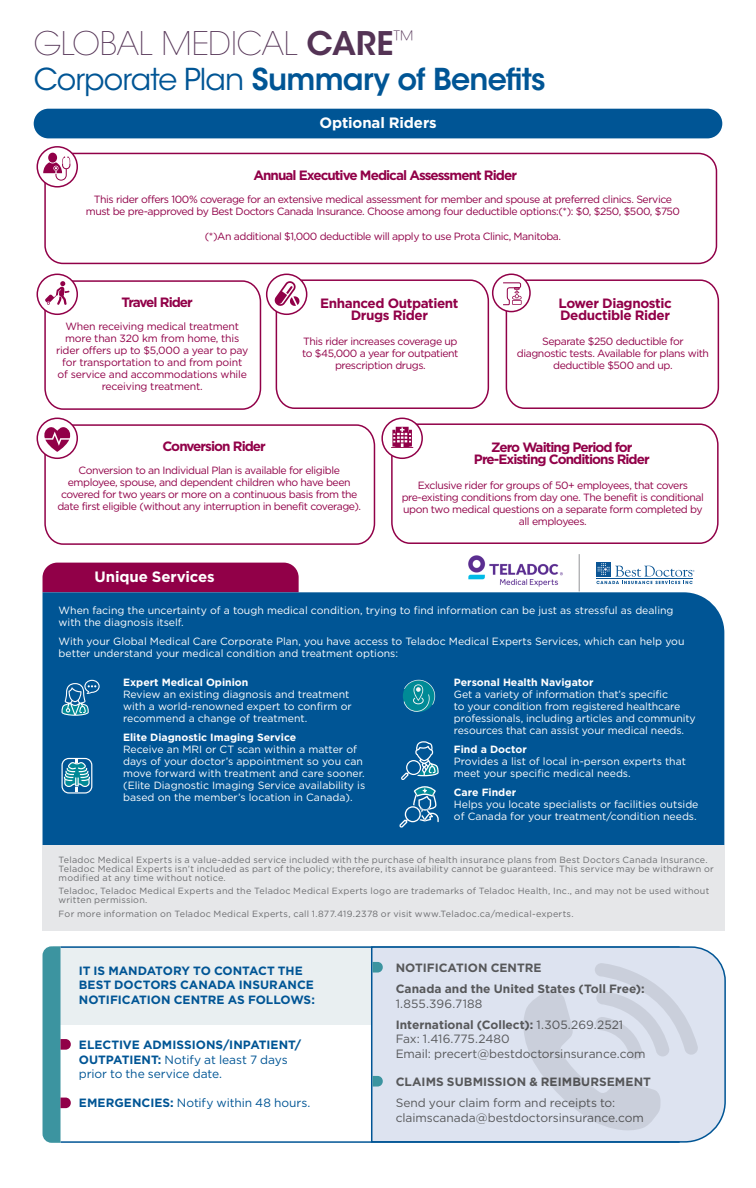
<style>
.page{position:relative;width:756px;height:1188px;background:#fff}
.page>*{position:absolute;margin:0;border:0;box-sizing:border-box;transform-origin:0 0}
.Títulos_2{font:200 32.4px "ITC Avant Garde Std";letter-spacing:-.005em;color:#543355}
.t1{font:600 30px "ITC Avant Garde Std";letter-spacing:-.025em;color:#005595}
.subheading{font:700 15px "Gotham HTF";letter-spacing:-.01em;color:#fff}
.Unique_Services_BLUE{font:700 13.5px "Gotham HTF";letter-spacing:-.07em;color:#910048}
.Unique_Services_BLUE-2{font:700 13.5px/12px "Gotham HTF";letter-spacing:-.03em;color:#910048;text-align:center}
.subheading-2{font:700 12px/14.4px "Gotham HTF";color:#005595}
.subheading-3{font:12px "Gotham HTF";letter-spacing:-.005em;color:#57585a}
.subheading-4{font:700 12px "Gotham HTF";color:#57585a}
.subheading-5{font:12px "Gotham HTF";letter-spacing:-.005em;color:#005595}
.subheading-6{font:12px "Gotham HTF";letter-spacing:.015em;color:#57585a}
.Unique_Services_BLUE-3{font:10.5px/12px "Gotham HTF";color:#fff}
.Unique_Services_BLUE-4{font:10.5px/12px "Gotham HTF";letter-spacing:-.04em;color:#910048;text-align:center}
.Unique_Services_BLUE-5{font:10.5px/12px "Gotham HTF";letter-spacing:-.02em;color:#910048;text-align:center}
.Unique_Services_BLUE-6{font:700 10.5px "Gotham HTF";color:#fff}
.subheading-7{font:9px/9px "Gotham HTF";letter-spacing:.025em;color:#6c6d70}
.s1{font-weight:600}
.s2{font-weight:400}
.s3{font-weight:700}
</style>
<div class="page">
<div style="left:34px;top:109px;width:688px;height:29px;background:#005595;border-radius:15px"></div>
<div style="left:44px;top:153px;width:673px;height:111px;border:2px solid #910048;border-radius:18px"></div>
<svg style="left:44px;top:424px;width:332px;height:121px"></svg>
<svg style="left:390px;top:423px;width:329px;height:121px"></svg>
<svg style="left:37px;top:147px;width:40px;height:40px"></svg>
<div style="left:37px;top:146px;width:41px;height:42px;border:2px solid #910048;border-radius:50%"></div>
<div style="left:48px;top:153px;width:9px;height:10px;background:#910048;border-radius:50%"></div>
<svg style="left:43px;top:156px;width:27px;height:25px"></svg>
<svg style="left:37px;top:274px;width:40px;height:40px"></svg>
<div style="left:37px;top:274px;width:41px;height:41px;border:2px solid #910048;border-radius:50%"></div>
<svg style="left:44px;top:280px;width:218px;height:130px"></svg>
<svg style="left:267px;top:274px;width:40px;height:40px"></svg>
<div style="left:266px;top:274px;width:41px;height:41px;border:2px solid #910048;border-radius:50%"></div>
<svg style="left:274px;top:279px;width:216px;height:130px"></svg>
<div style="left:492px;top:274px;width:39px;height:38px;border:2px solid #910048;border-radius:50%"></div>
<svg style="left:503px;top:279px;width:217px;height:130px"></svg>
<svg style="left:37px;top:418px;width:40px;height:40px"></svg>
<div style="left:37px;top:418px;width:41px;height:41px;border:2px solid #910048;border-radius:50%"></div>
<svg style="left:43px;top:426px;width:28px;height:26px"></svg>
<div style="left:382px;top:418px;width:40px;height:40px;background:#fff;border-radius:50%"></div>
<div style="left:381px;top:418px;width:42px;height:41px;border:2px solid #910048;border-radius:50%"></div>
<svg style="left:391px;top:427px;width:22px;height:21px"></svg>
<div style="left:43px;top:563px;width:256px;height:29px;background:#910048"></div>
<div style="left:43px;top:592px;width:681px;height:254px;background:#005595"></div>
<svg style="left:61px;top:680px;width:39px;height:36px"></svg>
<svg style="left:61px;top:758px;width:31px;height:36px"></svg>
<svg style="left:401px;top:741px;width:38px;height:39px"></svg>
<svg style="left:399px;top:786px;width:40px;height:42px;background:#3178a9"></svg>
<svg style="left:404px;top:680px;width:31px;height:32px"></svg>
<div style="left:43px;top:846px;width:682px;height:85px;background:#e6e7e9"></div>
<div style="left:596px;top:562px;width:15px;height:14px;background:#0b5595"></div>
<svg style="left:596px;top:563px;width:98px;height:21px"></svg>
<img style="left:468px;top:555px;width:95px;height:32px">
<hr style="left:579px;top:554px;width:1px;height:37px;background:#939598">
<div style="left:53px;top:946px;width:322px;height:79px;background:#e9eff1"></div>
<hr style="left:61px;top:946px;width:619px;height:2px;background:#005595">
<div style="left:370px;top:946px;width:356px;height:197px;background:#dde3f0"></div>
<hr style="left:61px;top:1141px;width:619px;height:2px;background:#005595">
<svg style="left:372px;top:962px;width:11px;height:11px"></svg>
<svg style="left:372px;top:1076px;width:11px;height:11px"></svg>
<svg style="left:43px;top:946px;width:28px;height:197px"></svg>
<svg style="left:523px;top:963px;width:176px;height:168px;background:#d5dbe8"></svg>
<p class="Títulos_2" style="left:34px;top:24px;width:384px">GLOBAL MEDICAL <span class="s1">CARE</span><sup>™</sup></p>
<p class="t1" style="left:34px;top:60px;width:513px"><span class="s2">Corporate Plan</span> Summary of Benefits</p>
<p class="subheading" style="left:319px;top:114px;width:119px">Optional Riders</p>
<p class="Unique_Services_BLUE" style="left:253px;top:167px;width:265px">Annual Executive Medical Assessment Rider</p>
<p class="Unique_Services_BLUE-4" style="left:86px;top:193px;width:596px">This rider offers 100% coverage for an extensive medical assessment for member and spouse at preferred clinics. Service must be pre-approved by Best Doctors Canada Insurance. Choose among four deductible options:(*): $0, $250, $500, $750</p>
<p class="Unique_Services_BLUE-4" style="left:205px;top:230px;width:358px">(*)An additional $1,000 deductible will apply to use Prota Clinic, Manitoba.</p>
<p class="Unique_Services_BLUE" style="left:121px;top:295px;width:73px">Travel Rider</p>
<p class="Unique_Services_BLUE-5" style="left:56px;top:320px;width:194px">When receiving medical treatment more than 320 km from home, this rider offers up to $5,000 a year to pay for transportation to and from point of service and accommodations while receiving treatment.</p>
<p class="Unique_Services_BLUE-2" style="left:320px;top:297px;width:140px">Enhanced Outpatient<br>Drugs Rider</p>
<p class="Unique_Services_BLUE-4" style="left:302px;top:335px;width:158px">This rider increases coverage up to $45,000 a year for outpatient prescription drugs.</p>
<p class="Unique_Services_BLUE-2" style="left:559px;top:297px;width:115px;text-align:left">Lower Diagnostic<br>Deductible Rider</p>
<p class="Unique_Services_BLUE-4" style="left:517px;top:335px;width:194px">Separate $250 deductible for diagnostic tests. Available for plans with deductible $500 and up.</p>
<p class="Unique_Services_BLUE" style="left:162px;top:439px;width:105px">Conversion Rider</p>
<p class="Unique_Services_BLUE-4" style="left:57px;top:464px;width:305px">Conversion to an Individual Plan is available for eligible employee, spouse, and dependent children who have been covered for two years or more on a continuous basis from the date first eligible (without any interruption in benefit coverage).</p>
<p class="Unique_Services_BLUE" style="left:491px;top:439px;width:143px">Zero Waiting Period for</p>
<p class="Unique_Services_BLUE" style="left:474px;top:451px;width:177px">Pre-Existing Conditions Rider</p>
<p class="Unique_Services_BLUE-4" style="left:402px;top:479px;width:304px">Exclusive rider for groups of 50+ employees, that covers pre-existing conditions from day one. The benefit is conditional upon two medical questions on a separate form completed by all employees.</p>
<p class="subheading" style="left:95px;top:568px;width:122px">Unique Services</p>
<p class="Unique_Services_BLUE-3" style="left:59px;top:604px;width:616px">When facing the uncertainty of a tough medical condition, trying to find information can be just as stressful as dealing with the diagnosis itself.</p>
<p class="Unique_Services_BLUE-3" style="left:59px;top:635px;width:627px">With your Global Medical Care Corporate Plan, you have access to Teladoc Medical Experts Services, which can help you better understand your medical condition and treatment options:</p>
<p class="Unique_Services_BLUE-6" style="left:123px;top:677px;width:127px">Expert Medical Opinion</p>
<p class="Unique_Services_BLUE-3" style="left:123px;top:689px;width:230px">Review an existing diagnosis and treatment with a world-renowned expert to confirm or recommend a change of treatment.</p>
<p class="Unique_Services_BLUE-6" style="left:123px;top:731px;width:175px">Elite Diagnostic Imaging Service</p>
<p class="Unique_Services_BLUE-3" style="left:123px;top:743px;width:244px">Receive an MRI or CT scan within a matter of days of your doctor’s appointment so you can move forward with treatment and care sooner. (Elite Diagnostic Imaging Service availability is based on the member’s location in Canada).</p>
<p class="Unique_Services_BLUE-6" style="left:454px;top:677px;width:141px">Personal Health Navigator</p>
<p class="Unique_Services_BLUE-3" style="left:454px;top:689px;width:243px">Get a variety of information that’s specific<br>to your condition from registered healthcare professionals, including articles and community resources that can assist your medical needs.</p>
<p class="Unique_Services_BLUE-6" style="left:454px;top:743px;width:74px">Find a Doctor</p>
<p class="Unique_Services_BLUE-3" style="left:454px;top:755px;width:234px">Provides a list of local in-person experts that meet your specific medical needs.</p>
<p class="Unique_Services_BLUE-6" style="left:454px;top:786px;width:64px">Care Finder</p>
<p class="Unique_Services_BLUE-3" style="left:454px;top:798px;width:246px">Helps you locate specialists or facilities outside of Canada for your treatment/condition needs.</p>
<p class="subheading-7" style="left:59px;top:855px;width:657px">Teladoc Medical Experts is a value-added service included with the purchase of health insurance plans from Best Doctors Canada Insurance.<br>Teladoc Medical Experts isn’t included as part of the policy; therefore, its availability cannot be guaranteed. This service may be withdrawn or modified at any time without notice.</p>
<p class="subheading-7" style="left:59px;top:887px;width:652px">Teladoc, Teladoc Medical Experts and the Teladoc Medical Experts logo are trademarks of Teladoc Health, Inc., and may not be used without written permission.</p>
<p class="subheading-7" style="left:59px;top:909px;width:517px">For more information on Teladoc Medical Experts, call 1.877.419.2378 or visit www.Teladoc.ca/medical-experts.</p>
<p class="subheading-2" style="left:79px;top:963px;width:238px">IT IS MANDATORY TO CONTACT THE<br>BEST DOCTORS CANADA INSURANCE<br>NOTIFICATION CENTRE AS FOLLOWS:</p>
<p class="subheading-2" style="left:79px;top:1037px;width:224px">ELECTIVE ADMISSIONS/INPATIENT/<br>OUTPATIENT: <span class="s2">Notify at least 7 days prior to the service date.</span></p>
<p class="subheading-5" style="left:79px;top:1096px;width:233px"><span class="s3">EMERGENCIES:</span> Notify within 48 hours.</p>
<p class="subheading-4" style="left:396px;top:961px;width:147px">NOTIFICATION CENTRE</p>
<p class="subheading-4" style="left:396px;top:982px;width:251px">Canada and the United States (Toll Free):</p>
<p class="subheading-6" style="left:396px;top:997px;width:88px">1.855.396.7188</p>
<p class="subheading-4" style="left:396px;top:1018px;width:229px">International (Collect): <span class="s2">1.305.269.2521</span></p>
<p class="subheading-3" style="left:396px;top:1032px;width:116px">Fax: 1.416.775.2480</p>
<p class="subheading-3" style="left:396px;top:1047px;width:251px">Email: precert@bestdoctorsinsurance.com</p>
<p class="subheading-4" style="left:396px;top:1075px;width:257px">CLAIMS SUBMISSION &amp; REIMBURSEMENT</p>
<p class="subheading-3" style="left:396px;top:1097px;width:221px">Send your claim form and receipts to:</p>
<p class="subheading-3" style="left:396px;top:1111px;width:250px">claimscanada@bestdoctorsinsurance.com</p>
</div>
